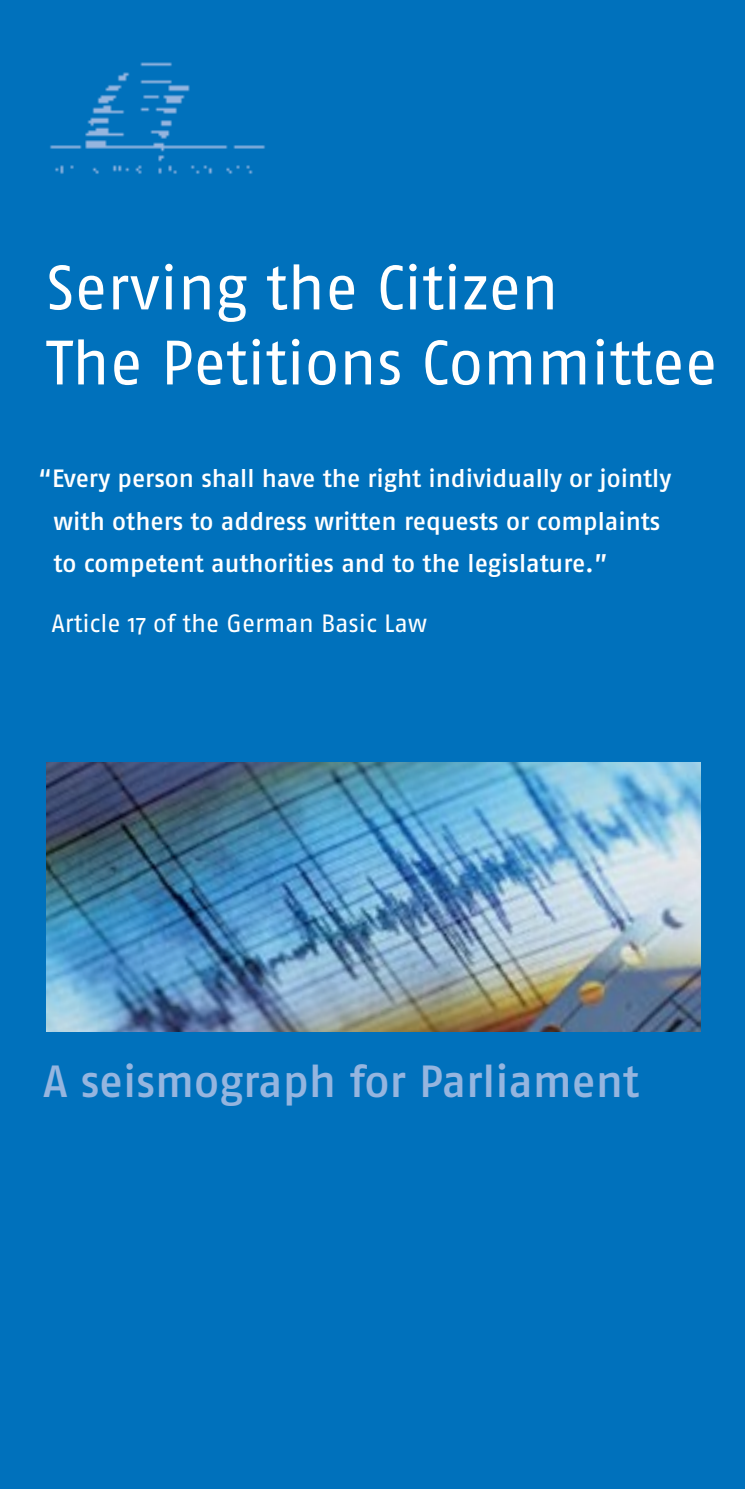
<style>
.page{position:relative;width:745px;height:1489px;background:#fff}
.page>*{position:absolute;margin:0;border:0;box-sizing:border-box;transform-origin:0 0}
.t1{font:62.5px/75px "Fago No";letter-spacing:-.005em;color:#fff}
.t2{font:45px "Fago No Med";color:#95b5df}
.t3{font:25px/42.5px "Fago No Med";color:#fff}
.t4{font:25px "Fago No";color:#fff}
</style>
<div class="page">
<div style="left:0;top:0;width:744px;height:1488px;background:#0071bc"></div>
<img style="left:47px;top:762px;width:653px;height:269px">
<img style="left:50px;top:62px;width:215px;height:112px">
<h1 class="t1" style="left:46px;top:250px;width:672px">Serving the Citizen<br>The Petitions Committee</h1>
<p class="t3" style="left:53px;top:460px;width:619px;text-indent:-15px">“Every person shall have the right individually or jointly with others to address written requests or complaints to competent authorities and to the legislature.”</p>
<p class="t4" style="left:51px;top:609px;width:377px">Article 17 of the German Basic Law</p>
<h2 class="t2" style="left:43px;top:1067px;width:597px">A seismograph for Parliament</h2>
</div>
